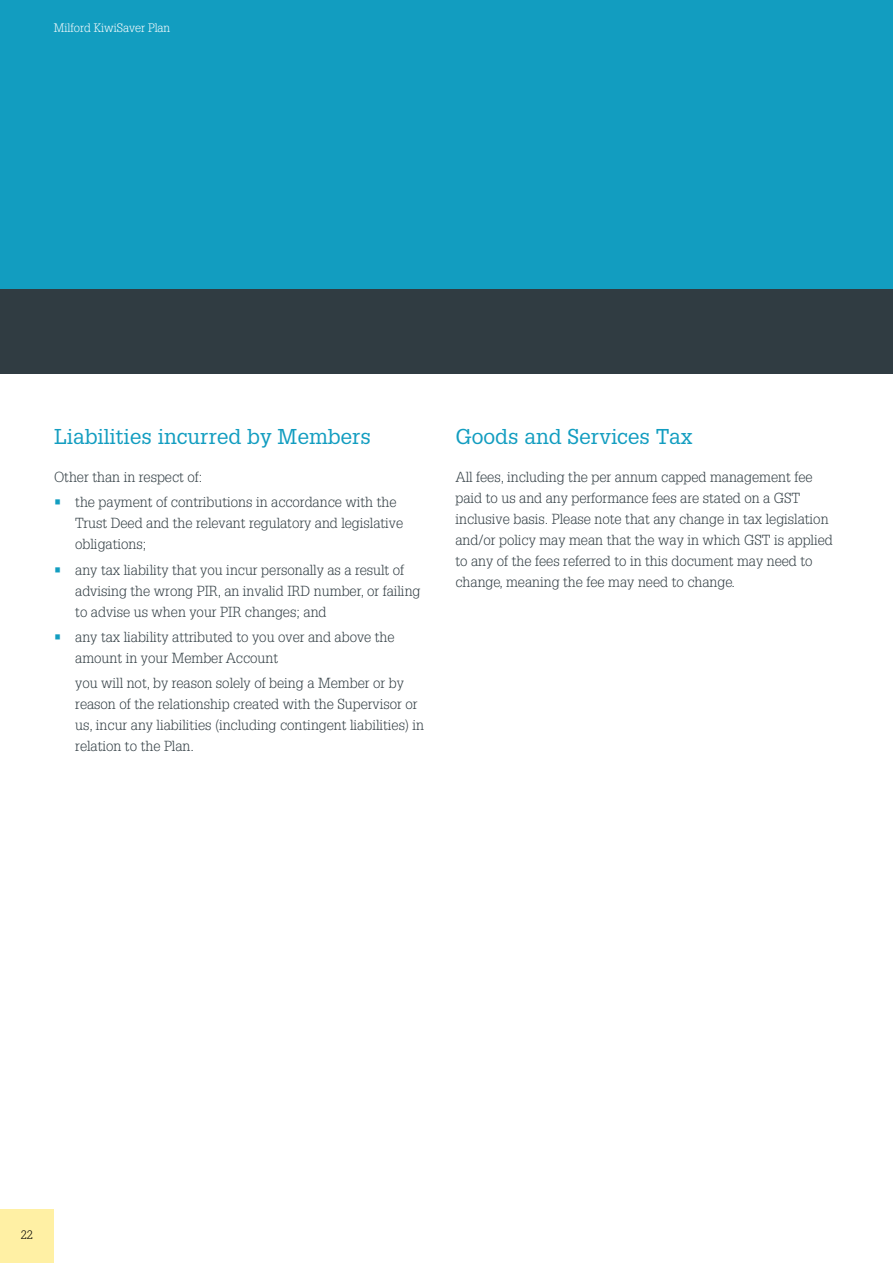
<style>
.page{position:relative;width:893px;height:1263px;background:#fff}
.page>*{position:absolute;margin:0;border:0;box-sizing:border-box;transform-origin:0 0}
.t1{font:21px "Glypha";color:#129dc0}
.t2{font:300 14.25px/21px "Glypha";color:#303c42}
.t3{font:300 12px "Glypha";color:#fff}
.t4{font:300 12px "Glypha";color:#000}
.s1{color:#129dc0}
</style>
<div class="page">
<div style="left:0;top:1209px;width:54px;height:54px;background:#fff0a4"></div>
<div style="left:0;top:289px;width:893px;height:85px;background:#303c42"></div>
<div style="left:0;top:0;width:893px;height:289px;background:#129dc0"></div>
<p class="t3" style="left:54px;top:21px;width:118px">Milford KiwiSaver Plan</p>
<h1 class="t1" style="left:54px;top:424px;width:318px">Liabilities incurred by Members</h1>
<p class="t2" style="left:54px;top:467px;width:150px">Other than in respect of:</p>
<p class="t2" style="left:75px;top:492px;width:329px;text-indent:-21px"><span class="s1">•</span> the payment of contributions in accordance with the<br>Trust Deed and the relevant regulatory and legislative obligations;</p>
<p class="t2" style="left:75px;top:559px;width:347px;text-indent:-21px"><span class="s1">•</span> any tax liability that you incur personally as a result of advising the wrong PIR, an invalid IRD number, or failing to advise us when your PIR changes; and</p>
<p class="t2" style="left:75px;top:627px;width:321px;text-indent:-21px"><span class="s1">•</span> any tax liability attributed to you over and above the amount in your Member Account</p>
<p class="t2" style="left:75px;top:673px;width:350px">you will not, by reason solely of being a Member or by reason of the relationship created with the Supervisor or us, incur any liabilities (including contingent liabilities) in relation to the Plan.</p>
<h1 class="t1" style="left:455px;top:424px;width:238px">Goods and Services Tax</h1>
<p class="t2" style="left:455px;top:467px;width:379px">All fees, including the per annum capped management fee paid to us and any performance fees are stated on a GST inclusive basis. Please note that any change in tax legislation and/or policy may mean that the way in which GST is applied to any of the fees referred to in this document may need to change, meaning the fee may need to change.</p>
<p class="t4" style="left:21px;top:1228px;width:13px">22</p>
</div>
